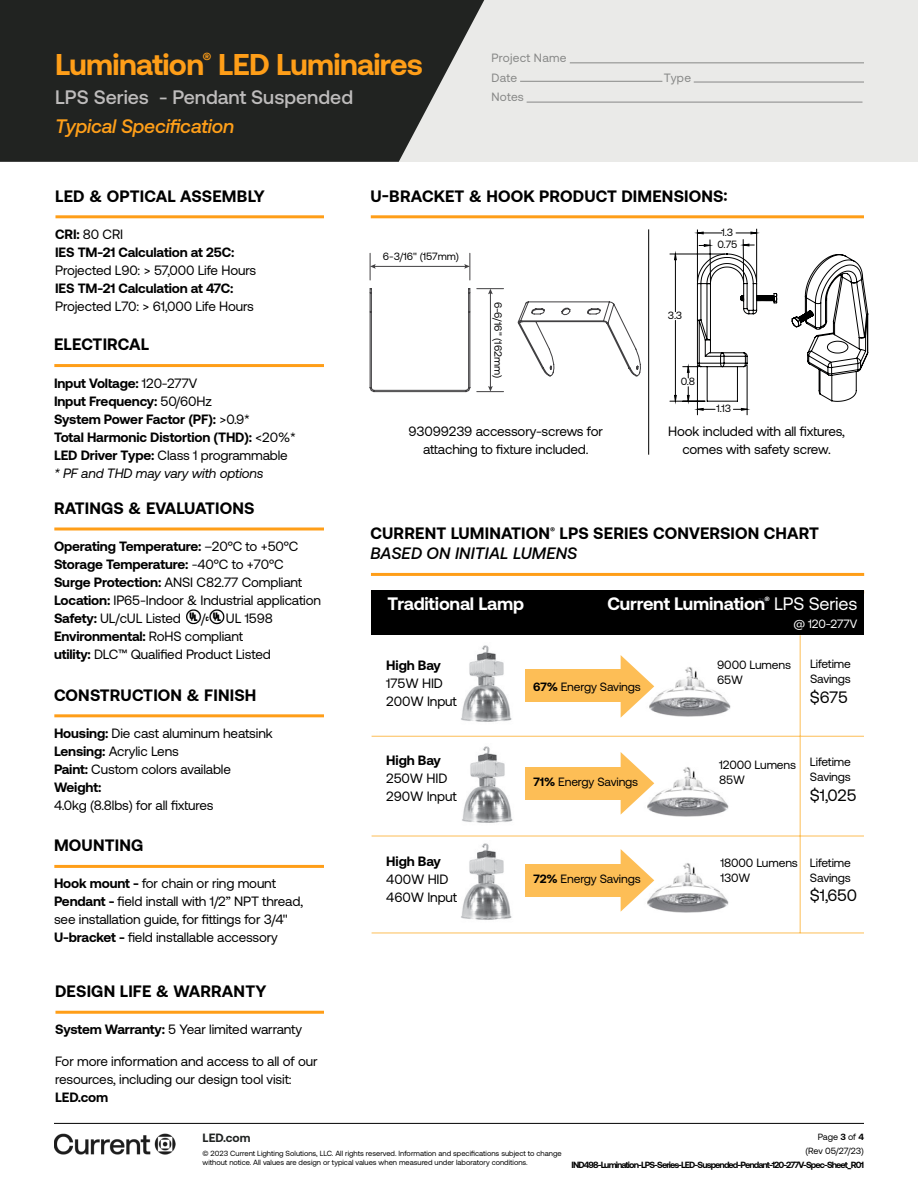
<style>
.page{position:relative;width:918px;height:1188px;background:#fff}
.page>*{position:absolute;margin:0;border:0;box-sizing:border-box;transform-origin:0 0}
.t1{font:700 30px "Aeonik";letter-spacing:-.02em;color:#ff9e18}
.t2{font:500 19.5px "Aeonik";color:#bebcbc}
.t3{font:italic 500 19.5px "Aeonik";letter-spacing:-.01em;color:#ff9f19}
.t4{font:700 18px "Aeonik";letter-spacing:-.01em;color:#fff}
.t5{font:700 16.5px/19.8px "Aeonik";letter-spacing:.01em;color:#000}
.t6{font:16.5px "Aeonik";letter-spacing:-.01em;color:#000}
.t7{font:13.5px/18px "Aeonik";letter-spacing:-.01em;color:#000}
.t8{font:700 13.5px/18px "Aeonik";letter-spacing:-.01em;color:#000}
.t9{font:12px/15px "Aeonik";letter-spacing:-.01em;color:#000}
.t10{font:12px/19.5px "Aeonik";letter-spacing:.02em;color:#878887}
.t11{font:12px "Aeonik";letter-spacing:-.01em;color:#fff}
.t12{font:700 12px "Aeonik";color:#202322}
.t13{font:11.1px "GE Inspira";color:#333841}
.t14{font:10.5px/11.7px "Aeonik";color:#000;text-align:center}
.t15{font:700 9px "Aeonik";letter-spacing:-.1em;color:#000}
.t16{font:9px/14.1px "Aeonik";letter-spacing:-.005em;color:#000;text-align:right}
.t17{font:7.5px/9.8px "Aeonik";color:#000}
.s1{font-weight:400}
.s2{font-weight:400;font-style:italic}
.s3{font-weight:700}
.s4{font-weight:500;font-style:italic}
</style>
<div class="page">
<div style="left:0;top:0;width:918px;height:162px;background:#eaeae8"></div>
<svg style="left:0;top:0;width:485px;height:162px;fill:#212321"></svg>
<hr style="left:570px;top:62px;width:294px;height:1px;background:#878887">
<hr style="left:520px;top:81px;width:142px;height:1px;background:#878887">
<hr style="left:694px;top:82px;width:170px;height:1px;background:#878887">
<hr style="left:527px;top:102px;width:335px;height:1px;background:#878887">
<hr style="left:54px;top:1123px;width:810px;height:1px;background:#000">
<img style="left:54px;top:1133px;width:122px;height:22px">
<hr style="left:55px;top:215px;width:269px;height:3px;background:#ff9e18">
<hr style="left:54px;top:364px;width:270px;height:3px;background:#ff9e18">
<hr style="left:54px;top:528px;width:270px;height:3px;background:#ff9e18">
<hr style="left:54px;top:714px;width:270px;height:3px;background:#ff9e18">
<hr style="left:54px;top:865px;width:270px;height:3px;background:#ff9e18">
<hr style="left:55px;top:1011px;width:269px;height:3px;background:#ff9e18">
<hr style="left:371px;top:215px;width:493px;height:3px;background:#ff9e18">
<hr style="left:648px;top:229px;width:1px;height:226px;background:#000">
<img style="left:461px;top:645px;width:51px;height:77px">
<img style="left:462px;top:746px;width:51px;height:77px">
<img style="left:461px;top:843px;width:51px;height:77px">
<img style="left:654px;top:767px;width:75px;height:50px">
<img style="left:654px;top:863px;width:75px;height:50px">
<img style="left:654px;top:667px;width:77px;height:50px">
<div style="left:371px;top:591px;width:493px;height:44px;background:#000"></div>
<hr style="left:372px;top:736px;width:492px;height:1px;background:#fdbe56">
<hr style="left:372px;top:836px;width:492px;height:1px;background:#fdbe56">
<hr style="left:372px;top:933px;width:492px;height:1px;background:#fdbe56">
<hr style="left:800px;top:635px;width:1px;height:298px;background:#fdbe56">
<svg style="left:621px;top:655px;width:33px;height:62px"></svg>
<div style="left:526px;top:670px;width:100px;height:32px;background:#fdbe56"></div>
<svg style="left:621px;top:752px;width:33px;height:62px"></svg>
<div style="left:526px;top:767px;width:100px;height:33px;background:#fdbe56"></div>
<svg style="left:621px;top:849px;width:33px;height:62px"></svg>
<div style="left:526px;top:864px;width:100px;height:33px;background:#fdbe56"></div>
<hr style="left:371px;top:573px;width:493px;height:3px;background:#ff9e18">
<svg style="left:670px;top:229px;width:198px;height:186px"></svg>
<hr style="left:374px;top:266px;width:92px;height:1px;background:#414042">
<svg style="left:464px;top:253px;width:7px;height:27px"></svg>
<svg style="left:370px;top:253px;width:6px;height:27px"></svg>
<hr style="left:490px;top:292px;width:1px;height:96px;background:#414042">
<svg style="left:477px;top:386px;width:27px;height:6px"></svg>
<svg style="left:477px;top:288px;width:27px;height:6px"></svg>
<svg style="left:369px;top:288px;width:102px;height:104px"></svg>
<svg style="left:517px;top:301px;width:124px;height:76px"></svg>
<img style="left:186px;top:609px;width:39px;height:16px">
<h1 class="t1" style="left:55px;top:47px;width:369px">Lumination<sup>®</sup> LED Luminaires</h1>
<h2 class="t2" style="left:55px;top:86px;width:299px">LPS Series - Pendant Suspended</h2>
<h2 class="t3" style="left:55px;top:115px;width:180px">Typical Specification</h2>
<p class="t10" style="left:492px;top:48px;width:76px">Project Name<br>Date</p>
<p class="t10" style="left:492px;top:87px;width:34px">Notes</p>
<p class="t10" style="left:664px;top:68px;width:29px">Type</p>
<p class="t5" style="left:55px;top:186px;width:211px">LED &amp; OPTICAL ASSEMBLY</p>
<p class="t8" style="left:55px;top:225px;width:181px">CRI: <span class="s1">80 CRI<br></span>IES TM-21 Calculation at 25C:</p>
<p class="t7" style="left:55px;top:261px;width:203px">Projected L90: &gt; 57,000 Life Hours</p>
<p class="t8" style="left:55px;top:279px;width:180px">IES TM-21 Calculation at 47C:</p>
<p class="t7" style="left:55px;top:297px;width:200px">Projected L70: &gt; 61,000 Life Hours</p>
<p class="t5" style="left:54px;top:335px;width:97px">ELECTIRCAL</p>
<p class="t8" style="left:54px;top:374px;width:243px">Input Voltage: <span class="s1">120-277V<br></span>Input Frequency: <span class="s1">50/60Hz<br></span>System Power Factor (PF): <span class="s1">&gt;0.9*<br></span>Total Harmonic Distortion (THD): <span class="s1">&lt;20%*<br></span>LED Driver Type: <span class="s1">Class 1 programmable </span><span class="s2">* PF and THD may vary with options</span></p>
<p class="t5" style="left:54px;top:498px;width:202px">RATINGS &amp; EVALUATIONS</p>
<p class="t7" style="left:54px;top:537px;width:269px"><span class="s3">Operating Temperature:</span> –20°C to +50°C <span class="s3">Storage Temperature:</span> -40°C to +70°C <span class="s3">Surge Protection:</span> ANSI C82.77 Compliant <span class="s3">Location:</span> IP65-Indoor &amp; Industrial application <span class="s3">Safety:</span> UL/cUL Listed</p>
<p class="t7" style="left:54px;top:609px;width:220px;text-indent:172px">UL 1598<br><span class="s3">Environmental:</span> RoHS compliant <span class="s3">utility:</span> DLC™ Qualified Product Listed</p>
<p class="t7" style="left:201px;top:609px;width:6px">/</p>
<p class="t5" style="left:54px;top:685px;width:204px">CONSTRUCTION &amp; FINISH</p>
<p class="t7" style="left:54px;top:724px;width:220px"><span class="s3">Housing:</span> Die cast aluminum heatsink<br><span class="s3">Lensing:</span> Acrylic Lens<br><span class="s3">Paint:</span> Custom colors available<br><span class="s3">Weight:</span></p>
<p class="t7" style="left:54px;top:796px;width:161px">4.0kg (8.8lbs) for all fixtures</p>
<p class="t5" style="left:54px;top:835px;width:91px">MOUNTING</p>
<p class="t7" style="left:54px;top:875px;width:251px"><span class="s3">Hook mount -</span> for chain or ring mount <span class="s3">Pendant -</span> field install with 1/2” NPT thread, see installation guide, for fittings for 3/4" <span class="s3">U-bracket -</span> field installable accessory</p>
<p class="t5" style="left:55px;top:981px;width:213px">DESIGN LIFE &amp; WARRANTY</p>
<p class="t7" style="left:55px;top:1021px;width:249px"><span class="s3">System Warranty:</span> 5 Year limited warranty</p>
<p class="t7" style="left:55px;top:1052px;width:264px">For more information and access to all of our resources, including our design tool visit:</p>
<p class="t8" style="left:55px;top:1088px;width:55px">LED.com</p>
<p class="t5" style="left:370px;top:186px;width:359px">U-BRACKET &amp; HOOK PRODUCT DIMENSIONS:</p>
<p class="t14" style="left:383px;top:251px;width:78px">6-3/16" (157mm)</p>
<p class="t14" style="left:504px;top:302px;width:78px;rotate:90deg">6-6/16" (162mm)</p>
<p class="t14" style="left:718px;top:227px;width:21px">1.3<br>0.75</p>
<p class="t14" style="left:668px;top:310px;width:16px">3.3</p>
<p class="t14" style="left:681px;top:376px;width:16px">0.8</p>
<p class="t14" style="left:717px;top:402px;width:16px">1.13</p>
<p class="t7" style="left:409px;top:422px;width:196px;text-align:center">93099239 accessory-screws for attaching to fixture included.</p>
<p class="t7" style="left:668px;top:422px;width:178px;text-align:center">Hook included with all fixtures, comes with safety screw.</p>
<p class="t5" style="left:370px;top:523px;width:450px">CURRENT LUMINATION<sup>®</sup> LPS SERIES CONVERSION CHART<br><span class="s4">BASED ON INITIAL LUMENS</span></p>
<p class="t13" style="left:759px;top:595px;width:11px">™</p>
<h3 class="t4" style="left:388px;top:593px;width:138px">Traditional Lamp</h3>
<h3 class="t4" style="left:607px;top:593px;width:251px">Current Lumination<sup>®</sup> <span class="s1">LPS Series</span></h3>
<p class="t11" style="left:793px;top:617px;width:65px">@ 120-277V</p>
<p class="t8" style="left:386px;top:657px;width:56px">High Bay</p>
<p class="t7" style="left:386px;top:675px;width:72px">175W HID<br>200W Input</p>
<p class="t8" style="left:386px;top:752px;width:56px">High Bay</p>
<p class="t7" style="left:386px;top:770px;width:71px">250W HID<br>290W Input</p>
<p class="t8" style="left:386px;top:852px;width:56px">High Bay</p>
<p class="t7" style="left:386px;top:870px;width:72px">400W HID<br>460W Input</p>
<p class="t9" style="left:533px;top:679px;width:109px"><span class="s3">67%</span> Energy Savings</p>
<p class="t9" style="left:533px;top:775px;width:106px"><span class="s3">71%</span> Energy Savings</p>
<p class="t9" style="left:533px;top:871px;width:109px"><span class="s3">72%</span> Energy Savings</p>
<p class="t9" style="left:717px;top:657px;width:75px">9000 Lumens<br>65W</p>
<p class="t9" style="left:810px;top:656px;width:42px">Lifetime<br>Savings</p>
<p class="t6" style="left:810px;top:688px;width:39px">$675</p>
<p class="t9" style="left:719px;top:757px;width:79px">12000 Lumens<br>85W</p>
<p class="t9" style="left:810px;top:755px;width:42px">Lifetime<br>Savings</p>
<p class="t6" style="left:810px;top:786px;width:48px">$1,025</p>
<p class="t9" style="left:720px;top:856px;width:79px">18000 Lumens<br>130W</p>
<p class="t9" style="left:810px;top:855px;width:42px">Lifetime<br>Savings</p>
<p class="t6" style="left:810px;top:886px;width:49px">$1,650</p>
<p class="t12" style="left:203px;top:1131px;width:49px">LED.com</p>
<p class="t17" style="left:203px;top:1148px;width:361px">© 2023 Current Lighting Solutions, LLC. All rights reserved. Information and specifications subject to change without notice. All values are design or typical values when measured under laboratory conditions.</p>
<p class="t16" style="left:806px;top:1130px;width:60px">Page <span class="s3">3</span> of <span class="s3">4 </span>(Rev 05/27/23)</p>
<p class="t15" style="left:572px;top:1160px;width:294px">IND498-Lumination-LPS-Series-LED-Suspended-Pendant-120-277V-Spec-Sheet_R01</p>
</div>
